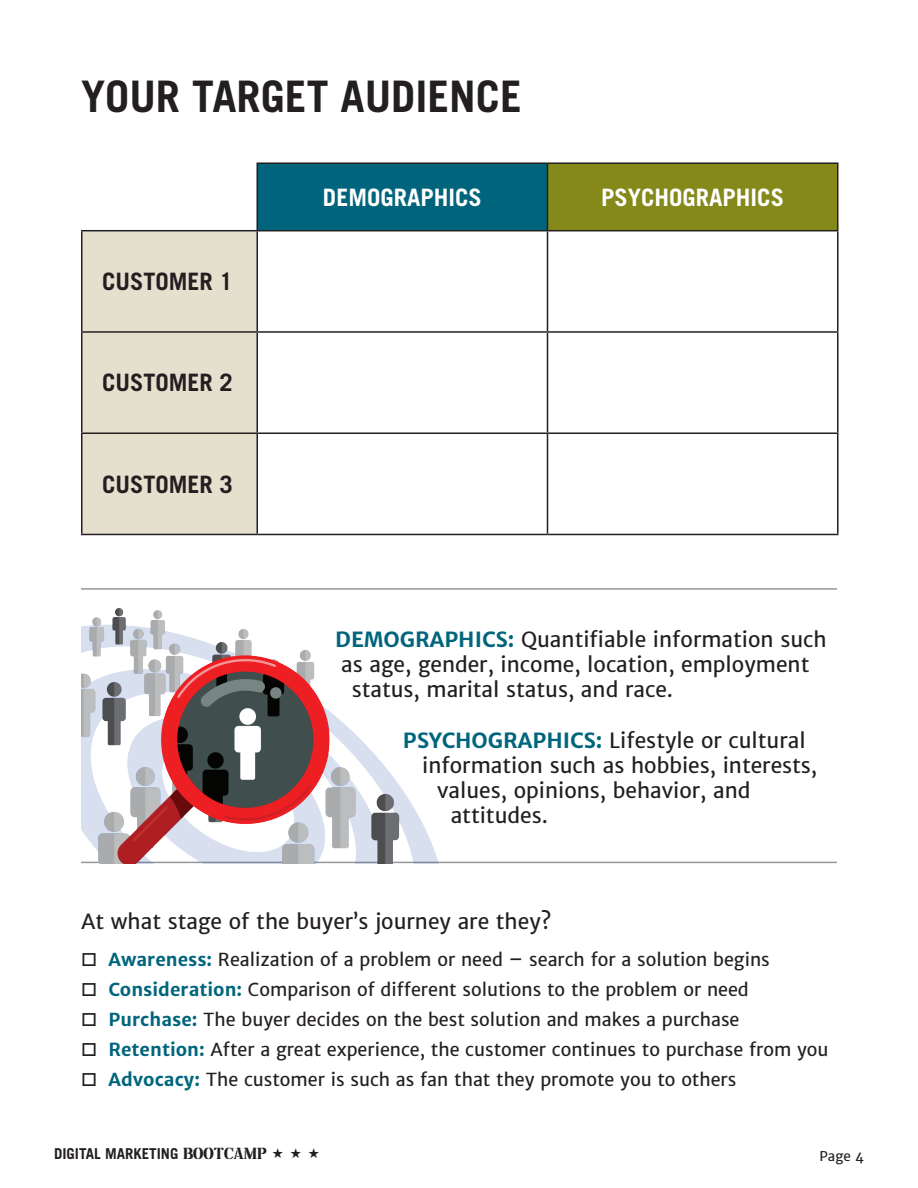
<style>
.page{position:relative;width:918px;height:1188px;background:#fff}
.page>*{position:absolute;margin:0;border:0;box-sizing:border-box;transform-origin:0 0}
.t1{font:700 43.5px "Trade Gothic LT Std";color:#231f20}
.t2{font:700 24px "Trade Gothic LT Std";color:#231f20}
.t3{font:700 24px "Trade Gothic LT Std";color:#fff}
.t4{font:21px "Merriweather Sans";color:#231f20}
.t5{font:18px "Merriweather Sans";color:#231f20}
.t6{font:700 15px "Trade Gothic LT Std";color:#231f20}
.t7{font:13.5px "Merriweather Sans";color:#231f20}
.s1{font-weight:700;color:#00657c}
.s2{font-family:"a Angkatan Bersenjata";font-weight:400}
</style>
<div class="page">
<div style="left:257px;top:163px;width:291px;height:68px;background:#00657c"></div>
<div style="left:548px;top:163px;width:290px;height:68px;background:#858919"></div>
<div style="left:82px;top:231px;width:174px;height:303px;background:#e5e0ce"></div>
<hr style="left:548px;top:162px;width:290px;height:2px;background:#231f20">
<hr style="left:837px;top:164px;width:1px;height:66px;background:#231f20">
<hr style="left:548px;top:230px;width:290px;height:1px;background:#231f20">
<hr style="left:547px;top:231px;width:1px;height:100px;background:#231f20">
<hr style="left:837px;top:231px;width:1px;height:100px;background:#231f20">
<hr style="left:81px;top:333px;width:1px;height:99px;background:#231f20">
<hr style="left:257px;top:331px;width:291px;height:2px;background:#231f20">
<hr style="left:256px;top:333px;width:2px;height:99px;background:#231f20">
<hr style="left:548px;top:331px;width:290px;height:2px;background:#231f20">
<hr style="left:547px;top:333px;width:1px;height:99px;background:#231f20">
<hr style="left:837px;top:333px;width:1px;height:99px;background:#231f20">
<hr style="left:81px;top:432px;width:176px;height:2px;background:#231f20">
<hr style="left:81px;top:434px;width:1px;height:100px;background:#231f20">
<hr style="left:257px;top:432px;width:291px;height:2px;background:#231f20">
<hr style="left:256px;top:434px;width:2px;height:100px;background:#231f20">
<hr style="left:548px;top:432px;width:290px;height:2px;background:#231f20">
<hr style="left:547px;top:434px;width:1px;height:100px;background:#231f20">
<hr style="left:837px;top:434px;width:1px;height:100px;background:#231f20">
<hr style="left:81px;top:534px;width:176px;height:1px;background:#231f20">
<hr style="left:257px;top:534px;width:291px;height:1px;background:#231f20">
<hr style="left:548px;top:534px;width:290px;height:1px;background:#231f20">
<hr style="left:81px;top:230px;width:176px;height:1px;background:#231f20">
<hr style="left:81px;top:231px;width:1px;height:100px;background:#231f20">
<hr style="left:256px;top:231px;width:2px;height:100px;background:#231f20">
<hr style="left:81px;top:331px;width:176px;height:2px;background:#231f20">
<hr style="left:256px;top:162px;width:292px;height:2px;background:#231f20">
<hr style="left:256px;top:164px;width:2px;height:66px;background:#231f20">
<hr style="left:547px;top:164px;width:1px;height:66px;background:#231f20">
<hr style="left:257px;top:230px;width:291px;height:1px;background:#231f20">
<hr style="left:81px;top:588px;width:756px;height:2px;background:#929799">
<hr style="left:81px;top:862px;width:756px;height:1px;background:#929799">
<img style="left:81px;top:608px;width:360px;height:255px">
<h1 class="t1" style="left:81px;top:70px;width:442px">YOUR TARGET AUDIENCE</h1>
<h2 class="t2" style="left:102px;top:267px;width:132px">CUSTOMER 1</h2>
<h2 class="t2" style="left:102px;top:368px;width:132px">CUSTOMER 2</h2>
<h2 class="t2" style="left:102px;top:469px;width:132px">CUSTOMER 3</h2>
<h2 class="t3" style="left:323px;top:182px;width:160px">DEMOGRAPHICS</h2>
<h2 class="t3" style="left:601px;top:182px;width:184px">PSYCHOGRAPHICS</h2>
<p class="t4" style="left:335px;top:626px;width:493px"><span class="s1">DEMOGRAPHICS:</span> Quantifiable information such</p>
<p class="t4" style="left:341px;top:651px;width:470px">as age, gender, income, location, employment</p>
<p class="t4" style="left:352px;top:676px;width:323px">status, marital status, and race.</p>
<p class="t4" style="left:403px;top:726px;width:404px"><span class="s1">PSYCHOGRAPHICS:</span> Lifestyle or cultural</p>
<p class="t4" style="left:422px;top:752px;width:396px">information such as hobbies, interests,</p>
<p class="t4" style="left:437px;top:777px;width:315px">values, opinions, behavior, and</p>
<p class="t4" style="left:451px;top:802px;width:99px">attitudes.</p>
<p class="t4" style="left:81px;top:908px;width:472px">At what stage of the buyer’s journey are they?</p>
<p class="t5" style="left:81px;top:948px;width:690px">□ <span class="s1">Awareness:</span> Realization of a problem or need – search for a solution begins</p>
<p class="t5" style="left:81px;top:978px;width:669px">□ <span class="s1">Consideration:</span> Comparison of different solutions to the problem or need</p>
<p class="t5" style="left:81px;top:1008px;width:660px">□ <span class="s1">Purchase:</span> The buyer decides on the best solution and makes a purchase</p>
<p class="t5" style="left:81px;top:1038px;width:749px">□ <span class="s1">Retention:</span> After a great experience, the customer continues to purchase from you</p>
<p class="t5" style="left:81px;top:1068px;width:657px">□ <span class="s1">Advocacy:</span> The customer is such as fan that they promote you to others</p>
<p class="t6" style="left:54px;top:1145px;width:214px">DIGITAL MARKETING <span class="s2">BOOTCAMP</span></p>
<p class="t7" style="left:820px;top:1147px;width:46px">Page 4</p>
</div>
